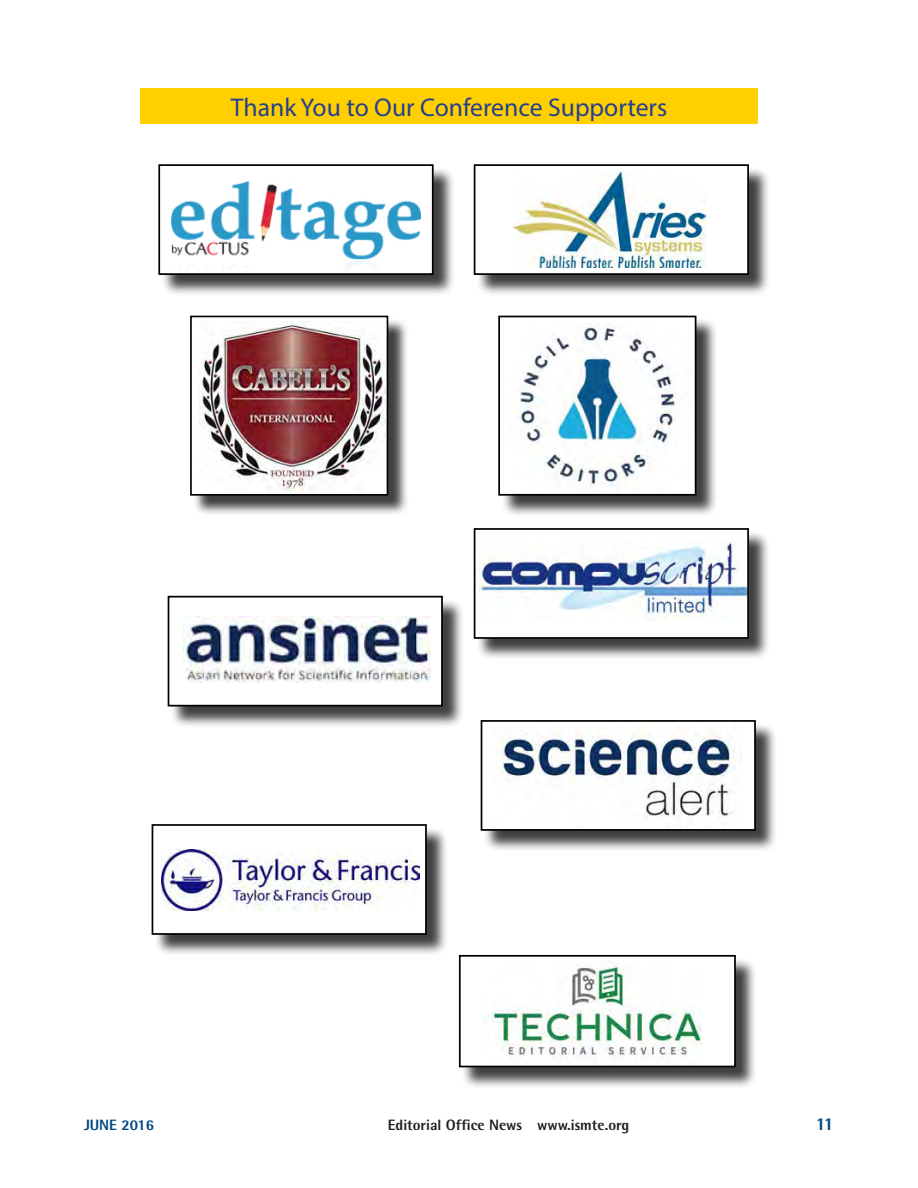
<style>
.page{position:relative;width:918px;height:1188px;background:#fff}
.page>*{position:absolute;margin:0;border:0;box-sizing:border-box;transform-origin:0 0}
.t1{font:25.65px "Myriad Pro";color:#25408f}
.t2{font:800 18px "Rotis Semi Sans Std";color:#00467e}
.t3{font:800 15px "Rotis Semi Sans Std";color:#231f20}
.t4{font:800 15px "Rotis Semi Sans Std";color:#00467e}
</style>
<div class="page">
<div style="left:476px;top:166px;width:295px;height:131px;background:#000;opacity:.75"></div>
<div style="left:475px;top:165px;width:273px;height:109px;background:#fff"></div>
<img style="left:514px;top:172px;width:191px;height:96px">
<div style="left:474px;top:164px;width:275px;height:111px;border:2px solid #000"></div>
<div style="left:160px;top:166px;width:295px;height:131px;background:#000;opacity:.75"></div>
<div style="left:159px;top:165px;width:274px;height:109px;background:#fff"></div>
<img style="left:171px;top:182px;width:250px;height:87px">
<div style="left:158px;top:164px;width:276px;height:111px;border:2px solid #000"></div>
<div style="left:140px;top:89px;width:618px;height:35px;background:#ffcf00"></div>
<div style="left:500px;top:318px;width:218px;height:199px;background:#000;opacity:.75"></div>
<div style="left:499px;top:316px;width:197px;height:179px;background:#fff"></div>
<img style="left:516px;top:323px;width:159px;height:164px">
<div style="left:498px;top:316px;width:198px;height:180px;border:2px solid #000"></div>
<div style="left:154px;top:826px;width:294px;height:130px;background:#000;opacity:.75"></div>
<div style="left:152px;top:825px;width:274px;height:109px;background:#fff"></div>
<img style="left:161px;top:849px;width:259px;height:61px">
<div style="left:152px;top:824px;width:275px;height:111px;border:2px solid #000"></div>
<div style="left:170px;top:598px;width:295px;height:130px;background:#000;opacity:.75"></div>
<div style="left:169px;top:597px;width:273px;height:109px;background:#fff"></div>
<img style="left:184px;top:617px;width:247px;height:65px">
<div style="left:168px;top:596px;width:275px;height:111px;border:2px solid #000"></div>
<div style="left:483px;top:722px;width:295px;height:130px;background:#000;opacity:.75"></div>
<div style="left:482px;top:721px;width:273px;height:109px;background:#fff"></div>
<img style="left:497px;top:728px;width:245px;height:91px">
<div style="left:481px;top:720px;width:275px;height:111px;border:2px solid #000"></div>
<div style="left:461px;top:957px;width:297px;height:132px;background:#000;opacity:.75"></div>
<div style="left:460px;top:956px;width:275px;height:111px;background:#fff"></div>
<img style="left:488px;top:964px;width:214px;height:94px">
<div style="left:459px;top:955px;width:277px;height:112px;border:2px solid #000"></div>
<div style="left:476px;top:530px;width:295px;height:130px;background:#000;opacity:.75"></div>
<div style="left:475px;top:529px;width:273px;height:109px;background:#fff"></div>
<img style="left:478px;top:542px;width:268px;height:79px">
<div style="left:474px;top:528px;width:275px;height:111px;border:2px solid #000"></div>
<div style="left:193px;top:319px;width:216px;height:198px;background:#000;opacity:.75"></div>
<div style="left:191px;top:316px;width:196px;height:179px;background:#fff"></div>
<img style="left:199px;top:321px;width:186px;height:170px">
<div style="left:190px;top:316px;width:198px;height:180px;border:2px solid #000"></div>
<p class="t1" style="left:231px;top:91px;width:438px">Thank You to Our Conference Supporters</p>
<p class="t4" style="left:84px;top:1115px;width:72px">JUNE 2016</p>
<p class="t3" style="left:388px;top:1115px;width:243px">Editorial Office News www.ismte.org</p>
<p class="t2" style="left:816px;top:1112px;width:20px">11</p>
</div>
